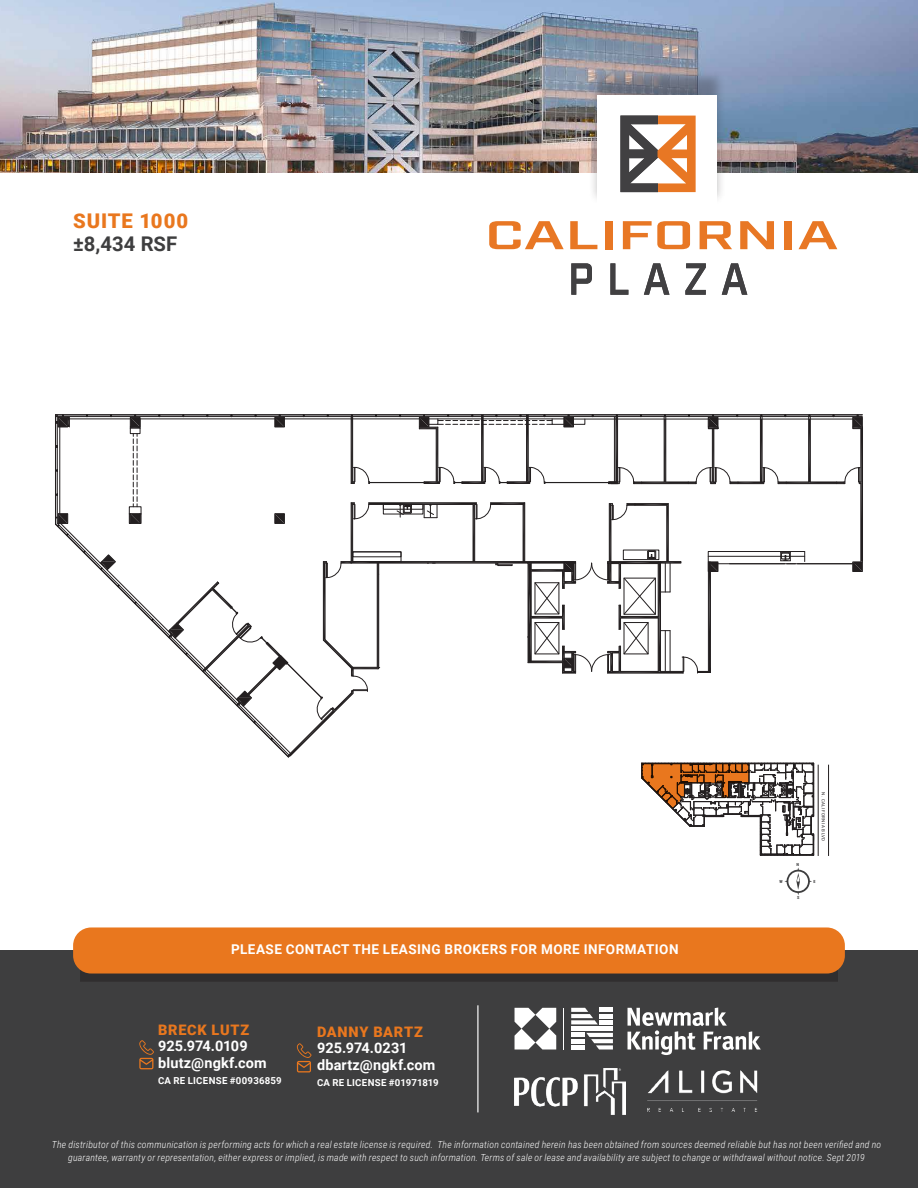
<style>
.page{position:relative;width:918px;height:1188px;background:#fff}
.page>*{position:absolute;margin:0;border:0;box-sizing:border-box;transform-origin:0 0}
.t1{font:900 20.25px "Roboto";letter-spacing:.045em;color:#e9771e}
.t2{font:700 20.25px "Roboto";letter-spacing:.005em;color:#3e3e3f}
.t3{font:700 14.55px/16.5px "Roboto";letter-spacing:.01em;color:#fff}
.t4{font:900 14.55px "Roboto";letter-spacing:.055em;color:#e9771e}
.t5{font:700 13.5px "Roboto";letter-spacing:.035em;color:#fff}
.t6{font:italic 300 9.75px/12.8px "Roboto Condensed";letter-spacing:.025em;color:#fff;text-align:center}
.t7{font:700 9.6px "Roboto";letter-spacing:.02em;color:#fff}
.t8{font:4.35px "Roboto";letter-spacing:.1em;color:#231f20}
.t9{font:700 4.2px "Roboto Condensed";color:#3e3e3f}
</style>
<div class="page">
<img style="left:0;top:0;width:918px;height:173px">
<div style="left:0;top:951px;width:918px;height:237px;background:#3e3e3f"></div>
<div style="left:80px;top:949px;width:758px;height:32px;background:#302e2f"></div>
<div style="left:73px;top:927px;width:772px;height:47px;background:#e9771e;border-radius:18px"></div>
<img style="left:647px;top:1070px;width:111px;height:42px">
<img style="left:515px;top:1068px;width:111px;height:47px">
<svg style="left:515px;top:1008px;width:41px;height:42px"></svg>
<hr style="left:571px;top:1027px;width:42px;height:4px;background:#fff">
<hr style="left:571px;top:1033px;width:14px;height:4px;background:#fff">
<hr style="left:571px;top:1039px;width:14px;height:4px;background:#fff">
<div style="left:571px;top:1045px;width:14px;height:5px;background:#fff"></div>
<svg style="left:586px;top:1033px;width:27px;height:17px"></svg>
<hr style="left:599px;top:1020px;width:14px;height:4px;background:#fff">
<hr style="left:599px;top:1014px;width:14px;height:4px;background:#fff">
<hr style="left:599px;top:1008px;width:14px;height:4px;background:#fff">
<svg style="left:571px;top:1008px;width:27px;height:16px"></svg>
<hr style="left:563px;top:1008px;width:1px;height:42px;background:#fff">
<svg style="left:628px;top:1008px;width:133px;height:47px"></svg>
<svg style="left:139px;top:1040px;width:15px;height:29px"></svg>
<svg style="left:297px;top:1043px;width:14px;height:29px"></svg>
<hr style="left:477px;top:1005px;width:2px;height:107px;background:#fff">
<div style="left:588px;top:69px;width:138px;height:137px;background:#231f20;opacity:.3"></div>
<div style="left:597px;top:95px;width:120px;height:118px;background:#fff"></div>
<svg style="left:489px;top:221px;width:75px;height:28px"></svg>
<div style="left:785px;top:221px;width:7px;height:28px;background:#e87724"></div>
<svg style="left:799px;top:221px;width:38px;height:28px"></svg>
<svg style="left:570px;top:116px;width:204px;height:179px"></svg>
<hr style="left:57px;top:417px;width:1px;height:106px;background:#231f20">
<hr style="left:55px;top:415px;width:1px;height:109px;background:#231f20">
<hr style="left:57px;top:416px;width:805px;height:1px;background:#231f20">
<hr style="left:68px;top:418px;width:501px;height:1px;background:#231f20">
<svg style="left:67px;top:522px;width:101px;height:116px"></svg>
<svg style="left:82px;top:549px;width:4px;height:5px"></svg>
<svg style="left:116px;top:584px;width:5px;height:4px"></svg>
<svg style="left:133px;top:601px;width:5px;height:4px"></svg>
<svg style="left:150px;top:618px;width:5px;height:4px"></svg>
<div style="left:58px;top:513px;width:10px;height:11px;border:1px solid #231f20"></div>
<svg style="left:55px;top:514px;width:14px;height:23px"></svg>
<hr style="left:59px;top:427px;width:1px;height:87px;background:#231f20">
<hr style="left:55px;top:414px;width:807px;height:1px;background:#231f20">
<svg style="left:99px;top:554px;width:17px;height:17px"></svg>
<svg style="left:129px;top:513px;width:12px;height:11px"></svg>
<svg style="left:56px;top:414px;width:14px;height:14px"></svg>
<svg style="left:130px;top:414px;width:11px;height:93px"></svg>
<svg style="left:784px;top:868px;width:28px;height:27px"></svg>
<svg style="left:168px;top:414px;width:695px;height:442px"></svg>
<h1 class="t1" style="left:73px;top:207px;width:117px">SUITE 1000</h1>
<h1 class="t2" style="left:73px;top:230px;width:106px">±8,434 RSF</h1>
<h3 class="t5" style="left:231px;top:940px;width:449px">PLEASE CONTACT THE LEASING BROKERS FOR MORE INFORMATION</h3>
<h2 class="t4" style="left:158px;top:1020px;width:93px">BRECK LUTZ</h2>
<h2 class="t3" style="left:158px;top:1037px;width:110px">925.974.0109 blutz@ngkf.com</h2>
<p class="t7" style="left:158px;top:1074px;width:125px">CA RE LICENSE #00936859</p>
<h2 class="t4" style="left:317px;top:1021px;width:107px">DANNY BARTZ</h2>
<h2 class="t3" style="left:317px;top:1039px;width:120px">925.974.0231 dbartz@ngkf.com</h2>
<p class="t7" style="left:317px;top:1076px;width:123px">CA RE LICENSE #01971819</p>
<p class="t8" style="left:826px;top:792px;width:51px;rotate:90deg">N. CALIFORNIA BLVD</p>
<p class="t9" style="left:797px;top:862px;width:4px">N</p>
<p class="t9" style="left:797px;top:895px;width:4px">S</p>
<p class="t9" style="left:779px;top:879px;width:5px">W</p>
<p class="t9" style="left:813px;top:879px;width:4px">E</p>
<p class="t6" style="left:52px;top:1138px;width:831px">The distributor of this communication is performing acts for which a real estate license is required. The information contained herein has been obtained from sources deemed reliable but has not been verified and no guarantee, warranty or representation, either express or implied, is made with respect to such information. Terms of sale or lease and availability are subject to change or withdrawal without notice. Sept 2019</p>
</div>
